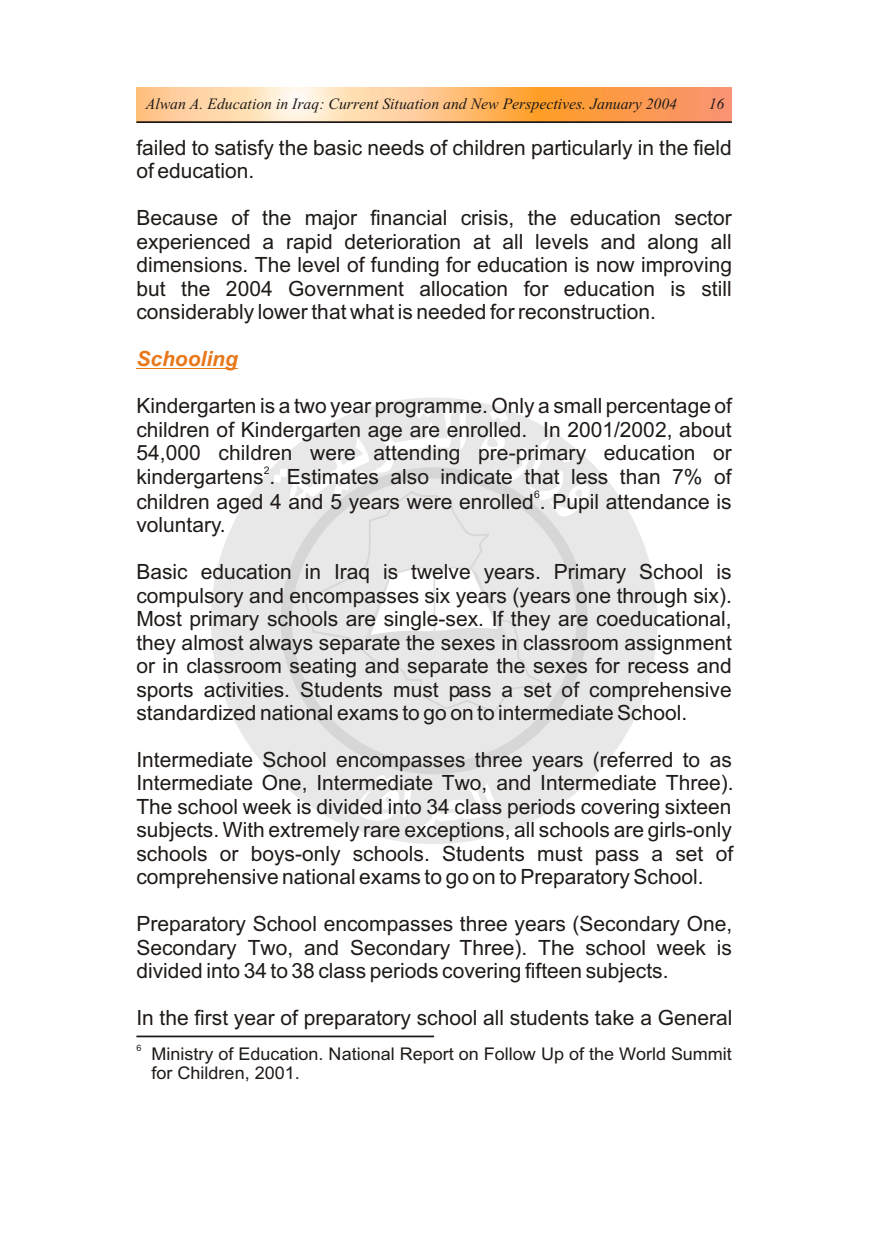
<style>
.page{position:relative;width:870px;height:1241px;background:#fff}
.page>*{position:absolute;margin:0;border:0;box-sizing:border-box;transform-origin:0 0}
.t1{font:21px/23.4px "Arial";color:#1f1a17;text-align:justify}
.t2{font:italic 700 21px "Arial";color:#e8781a}
.t3{font:17.5px/19.6px "Arial";color:#1f1a17}
.t4{font:italic 15.75px "Times New Roman";color:#1f1a17}
.t5{font:10.5px "Arial";color:#1f1a17}
.t6{font:8.75px "Arial";color:#1f1a17}
</style>
<div class="page">
<div style="left:211px;top:397px;width:446px;height:447px;background:#e8e8e8;border-radius:50%"></div>
<svg style="left:358px;top:775px;width:139px;height:58px"></svg>
<svg style="left:281px;top:517px;width:307px;height:257px"></svg>
<svg style="left:303px;top:517px;width:242px;height:197px"></svg>
<svg style="left:274px;top:402px;width:316px;height:115px"></svg>
<svg style="left:362px;top:561px;width:149px;height:82px"></svg>
<hr style="left:433px;top:573px;width:2px;height:59px;background:#dedede">
<hr style="left:136px;top:368px;width:102px;height:1px;background:#e8781a">
<hr style="left:136px;top:1035px;width:298px;height:2px;background:#1f1a17">
<svg style="left:136px;top:87px;width:596px;height:34px;background:#fdbe82"></svg>
<hr style="left:136px;top:121px;width:596px;height:2px;background:#1f1a17">
<p class="t4" style="left:146px;top:98px;width:533px">Alwan A. Education in Iraq: Current Situation and New Perspectives. January 2004</p>
<p class="t4" style="left:708px;top:98px;width:17px">16</p>
<p class="t1" style="left:136px;top:138px;width:597px">failed to satisfy the basic needs of children particularly in the field of education.</p>
<p class="t1" style="left:136px;top:208px;width:597px">Because of the major financial crisis, the education sector experienced a rapid deterioration at all levels and along all dimensions. The level of funding for education is now improving but the 2004 Government allocation for education is still considerably lower that what is needed for reconstruction.</p>
<p class="t2" style="left:136px;top:351px;width:103px">Schooling</p>
<p class="t1" style="left:136px;top:396px;width:597px">Kindergarten is a two year programme. Only a small percentage of children of Kindergarten age are enrolled. In 2001/2002, about 54,000 children were attending pre-primary education or</p>
<p class="t5" style="left:264px;top:466px;width:7px">2</p>
<p class="t1" style="left:136px;top:467px;width:597px">kindergartens . Estimates also indicate that less than 7% of</p>
<p class="t5" style="left:534px;top:491px;width:7px">6</p>
<p class="t1" style="left:136px;top:492px;width:597px">children aged 4 and 5 years were enrolled . Pupil attendance is voluntary.</p>
<p class="t1" style="left:136px;top:562px;width:597px">Basic education in Iraq is twelve years. Primary School is compulsory and encompasses six years (years one through six).<br>Most primary schools are single-sex. If they are coeducational, they almost always separate the sexes in classroom assignment or in classroom seating and separate the sexes for recess and sports activities. Students must pass a set of comprehensive standardized national exams to go on to intermediate School.</p>
<p class="t1" style="left:136px;top:750px;width:598px">Intermediate School encompasses three years (referred to as Intermediate One, Intermediate Two, and Intermediate Three).<br>The school week is divided into 34 class periods covering sixteen subjects. With extremely rare exceptions, all schools are girls-only schools or boys-only schools. Students must pass a set of comprehensive national exams to go on to Preparatory School.</p>
<p class="t1" style="left:136px;top:914px;width:597px">Preparatory School encompasses three years (Secondary One, Secondary Two, and Secondary Three). The school week is divided into 34 to 38 class periods covering fifteen subjects.</p>
<p class="t1" style="left:136px;top:1008px;width:597px">In the first year of preparatory school all students take a General</p>
<p class="t6" style="left:136px;top:1044px;width:7px">6</p>
<p class="t3" style="left:151px;top:1045px;width:582px">Ministry of Education. National Report on Follow Up of the World Summit for Children, 2001.</p>
</div>
